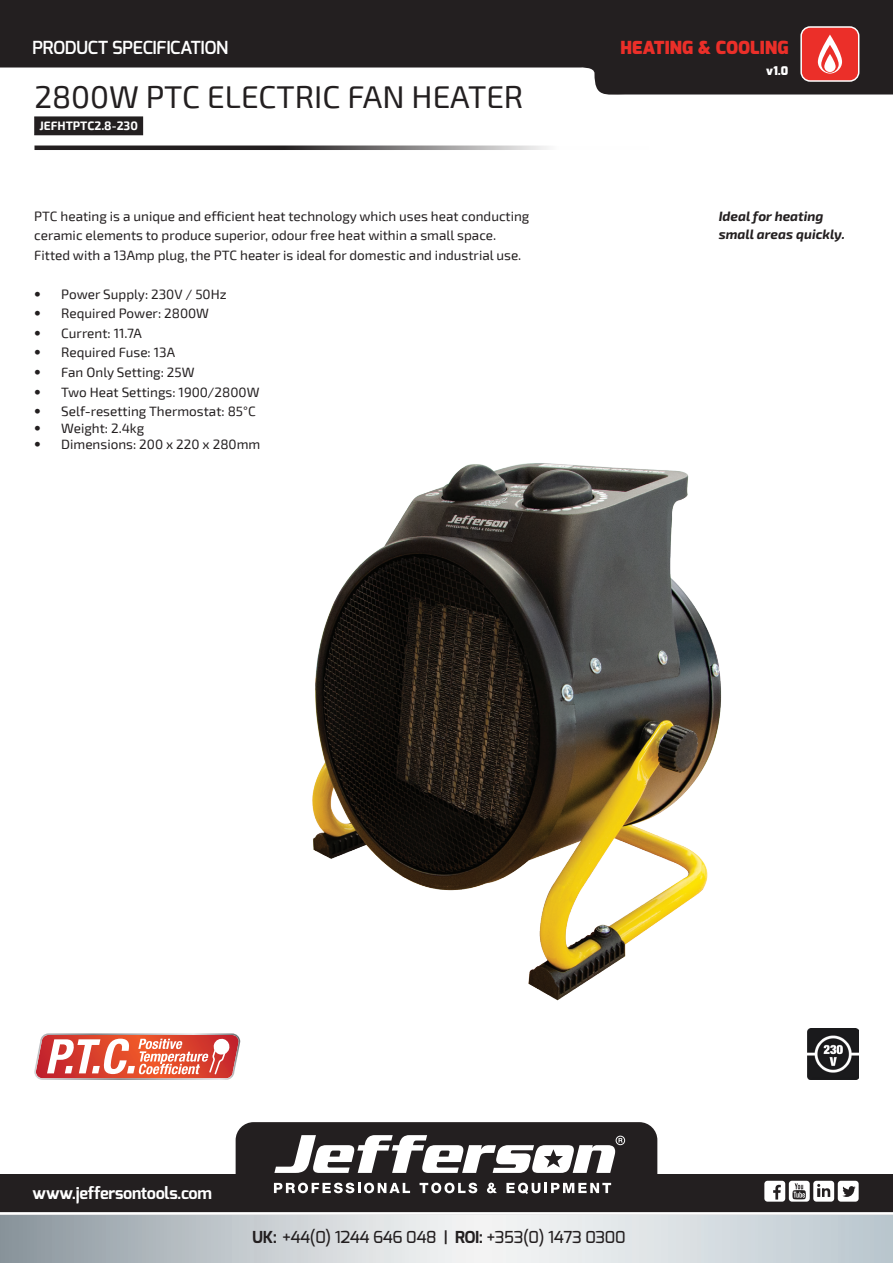
<style>
.page{position:relative;width:893px;height:1263px;background:#fff}
.page>*{position:absolute;margin:0;border:0;box-sizing:border-box;transform-origin:0 0}
.t1{font:31.5px "Exo 2";color:#231f20}
.t2{font:600 18px "Exo";letter-spacing:-.02em;color:#fff}
.t3{font:900 18px "Exo";letter-spacing:.01em;color:#eb2f29}
.t4{font:500 16.5px "Exo";letter-spacing:-.02em;color:#231f20}
.t5{font:700 16.5px "Exo";letter-spacing:-.02em;color:#fff}
.t6{font:13.5px/19.5px "Exo 2";color:#231f20}
.t7{font:italic 700 13.5px/18px "Exo 2.0";color:#231f20}
.t8{font:700 12px "Exo 2";color:#fff}
.t9{font:900 12px "Exo";color:#fff}
.s1{font-family:"Helvetica Neue LT Std";font-weight:700}
.s2{font-weight:700}
.s3{font-weight:600}
</style>
<div class="page">
<div style="left:0;top:1175px;width:893px;height:39px;background:#231f20"></div>
<svg style="left:0;top:0;width:893px;height:95px;fill:#231f20"></svg>
<div style="left:236px;top:1122px;width:421px;height:72px;background:#231f20"></div>
<div style="left:0;top:1211px;width:893px;height:7px;background:#231f20;opacity:.75"></div>
<div style="left:789px;top:1181px;width:21px;height:21px;background:#fff;border-radius:3px"></div>
<svg style="left:792px;top:1183px;width:14px;height:16px"></svg>
<div style="left:813px;top:1181px;width:21px;height:21px;background:#fff;border-radius:3px"></div>
<svg style="left:817px;top:1184px;width:13px;height:13px"></svg>
<div style="left:838px;top:1181px;width:21px;height:21px;background:#fff;border-radius:3px"></div>
<svg style="left:842px;top:1186px;width:14px;height:11px"></svg>
<div style="left:764px;top:1181px;width:21px;height:21px;background:#fff;border-radius:3px"></div>
<svg style="left:773px;top:1185px;width:8px;height:14px"></svg>
<svg style="left:0;top:1215px;width:893px;height:48px"></svg>
<svg style="left:274px;top:1183px;width:136px;height:10px"></svg>
<svg style="left:420px;top:1183px;width:57px;height:10px"></svg>
<svg style="left:487px;top:1183px;width:10px;height:10px"></svg>
<svg style="left:506px;top:1183px;width:105px;height:11px"></svg>
<svg style="left:274px;top:1135px;width:351px;height:38px"></svg>
<img style="left:808px;top:1029px;width:51px;height:51px">
<div style="left:801px;top:27px;width:58px;height:54px;background:#eb2f29;border-radius:9px"></div>
<div style="left:800px;top:26px;width:59px;height:56px;border:2px solid #fff;border-radius:9px"></div>
<svg style="left:818px;top:34px;width:24px;height:40px"></svg>
<svg style="left:34px;top:1033px;width:206px;height:47px"></svg>
<div style="left:35px;top:117px;width:108px;height:18px;background:#231f20"></div>
<svg style="left:34px;top:146px;width:514px;height:4px;fill:#292626"></svg>
<img style="left:219px;top:463px;width:637px;height:575px">
<h2 class="t2" style="left:33px;top:36px;width:197px">PRODUCT SPECIFICATION</h2>
<p class="t1" style="left:34px;top:79px;width:490px">2800W PTC ELECTRIC FAN HEATER</p>
<p class="t8" style="left:39px;top:119px;width:100px">JEFHTPTC2.8-230</p>
<p class="t6" style="left:34px;top:207px;width:497px">PTC heating is a unique and efficient heat technology which uses heat conducting ceramic elements to produce superior, odour free heat within a small space.<br>Fitted with a 13Amp plug, the PTC heater is ideal for domestic and industrial use.</p>
<p class="t6" style="left:34px;top:285px;width:194px"><span class="s1">•</span> Power Supply: 230V / 50Hz</p>
<p class="t6" style="left:34px;top:304px;width:176px"><span class="s1">•</span> Required Power: 2800W</p>
<p class="t6" style="left:34px;top:324px;width:109px"><span class="s1">•</span> Current: 11.7A</p>
<p class="t6" style="left:34px;top:343px;width:142px"><span class="s1">•</span> Required Fuse: 13A</p>
<p class="t6" style="left:34px;top:363px;width:162px"><span class="s1">•</span> Fan Only Setting: 25W</p>
<p class="t6" style="left:34px;top:382px;width:227px"><span class="s1">•</span> Two Heat Settings: 1900/2800W</p>
<p class="t6" style="left:34px;top:402px;width:223px"><span class="s1">•</span> Self-resetting Thermostat: 85°C</p>
<p class="t6" style="left:34px;top:418px;width:112px"><span class="s1">•</span> Weight: 2.4kg</p>
<p class="t6" style="left:34px;top:435px;width:228px"><span class="s1">•</span> Dimensions: 200 x 220 x 280mm</p>
<p class="t3" style="left:620px;top:36px;width:169px">HEATING &amp; COOLING</p>
<p class="t9" style="left:766px;top:63px;width:24px">v1.0</p>
<p class="t7" style="left:719px;top:208px;width:128px">Ideal for heating small areas quickly.</p>
<p class="t5" style="left:33px;top:1182px;width:181px">www.jeffersontools.com</p>
<p class="t4" style="left:252px;top:1227px;width:375px"><span class="s2">UK:</span> +44(0) 1244 646 048 <span class="s3">|</span> <span class="s2">ROI:</span> +353(0) 1473 0300</p>
</div>
